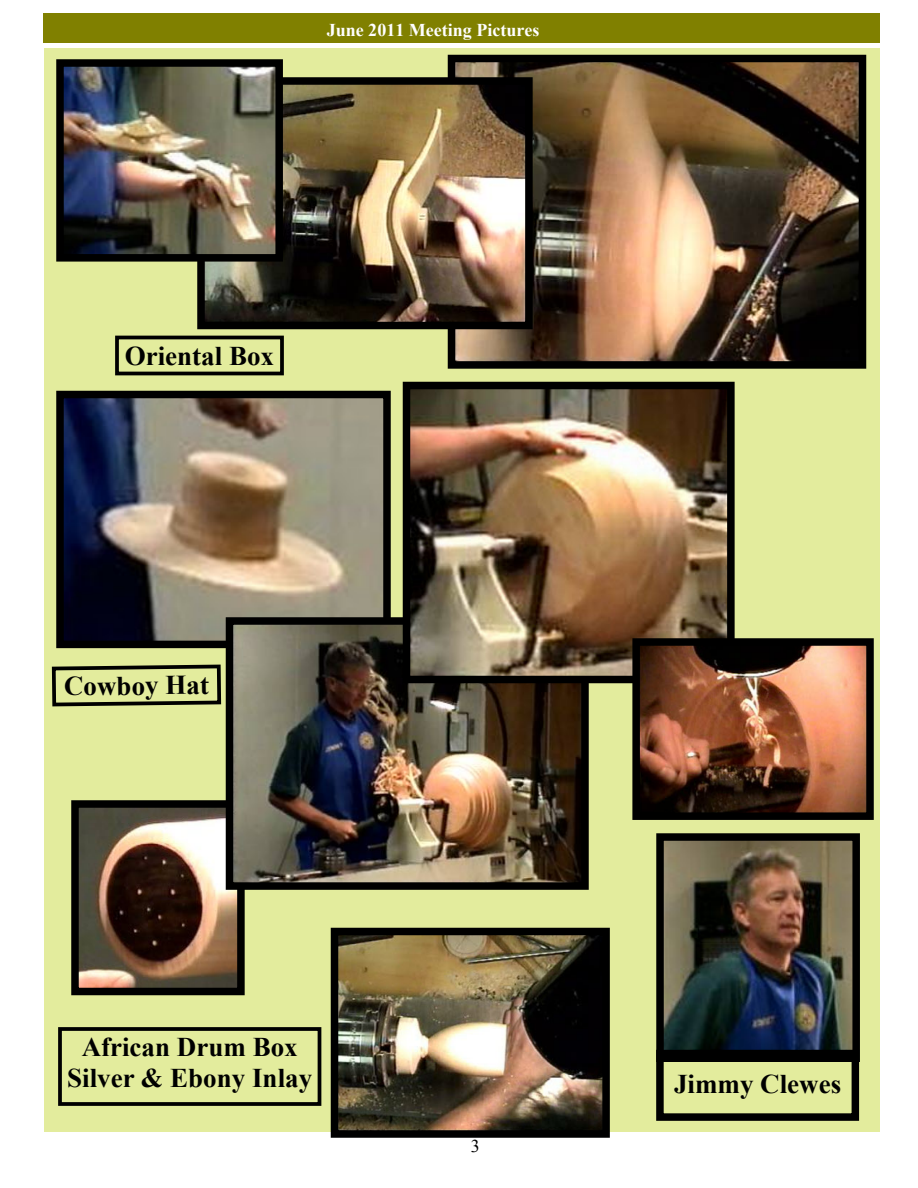
<style>
.page{position:relative;width:918px;height:1188px;background:#fff}
.page>*{position:absolute;margin:0;border:0;box-sizing:border-box;transform-origin:0 0}
.t1{font:700 27px/31px "Times New Roman";color:#000;text-align:center}
.t2{font:700 18px "Times New Roman";color:#fff}
.t3{font:18px "Times New Roman";color:#000}
</style>
<div class="page">
<div style="left:44px;top:48px;width:836px;height:1083px;background:#e3ec9d"></div>
<div style="left:44px;top:14px;width:836px;height:30px;background:#808000"></div>
<img style="left:80px;top:809px;width:156px;height:177px">
<div style="left:71px;top:800px;width:174px;height:195px;border:8px solid #000"></div>
<img style="left:457px;top:64px;width:400px;height:296px">
<div style="left:448px;top:55px;width:418px;height:314px;border:8px solid #000"></div>
<img style="left:206px;top:86px;width:318px;height:234px">
<div style="left:197px;top:77px;width:336px;height:252px;border:8px solid #000"></div>
<img style="left:65px;top:68px;width:209px;height:185px">
<div style="left:56px;top:59px;width:227px;height:203px;border:8px solid #000"></div>
<div style="left:115px;top:336px;width:169px;height:39px;border:4px solid #000"></div>
<img style="left:665px;top:842px;width:186px;height:208px">
<div style="left:656px;top:833px;width:204px;height:229px;border:8px solid #000"></div>
<div style="left:656px;top:1050px;width:203px;height:71px;border:8px solid #000"></div>
<img style="left:340px;top:937px;width:261px;height:192px">
<div style="left:331px;top:928px;width:279px;height:210px;border:8px solid #000"></div>
<svg style="left:51px;top:664px;width:171px;height:43px"></svg>
<div style="left:58px;top:1027px;width:263px;height:79px;border:4px solid #000"></div>
<img style="left:65px;top:400px;width:317px;height:239px">
<div style="left:56px;top:391px;width:335px;height:257px;border:8px solid #000"></div>
<img style="left:235px;top:626px;width:345px;height:255px">
<div style="left:226px;top:617px;width:363px;height:273px;border:8px solid #000"></div>
<img style="left:412px;top:391px;width:314px;height:283px">
<div style="left:403px;top:382px;width:332px;height:301px;border:8px solid #000"></div>
<img style="left:641px;top:647px;width:224px;height:164px">
<div style="left:632px;top:638px;width:242px;height:182px;border:8px solid #000"></div>
<p class="t2" style="left:327px;top:24px;width:214px">June 2011 Meeting Pictures</p>
<p class="t1" style="left:125px;top:343px;width:151px">Oriental Box</p>
<p class="t1" style="left:64px;top:674px;width:146px;rotate:-1deg">Cowboy Hat</p>
<p class="t1" style="left:67px;top:1034px;width:246px">African Drum Box<br>Silver &amp; Ebony Inlay</p>
<p class="t3" style="left:471px;top:1140px;width:10px">3</p>
<p class="t1" style="left:674px;top:1071px;width:169px">Jimmy Clewes</p>
</div>
